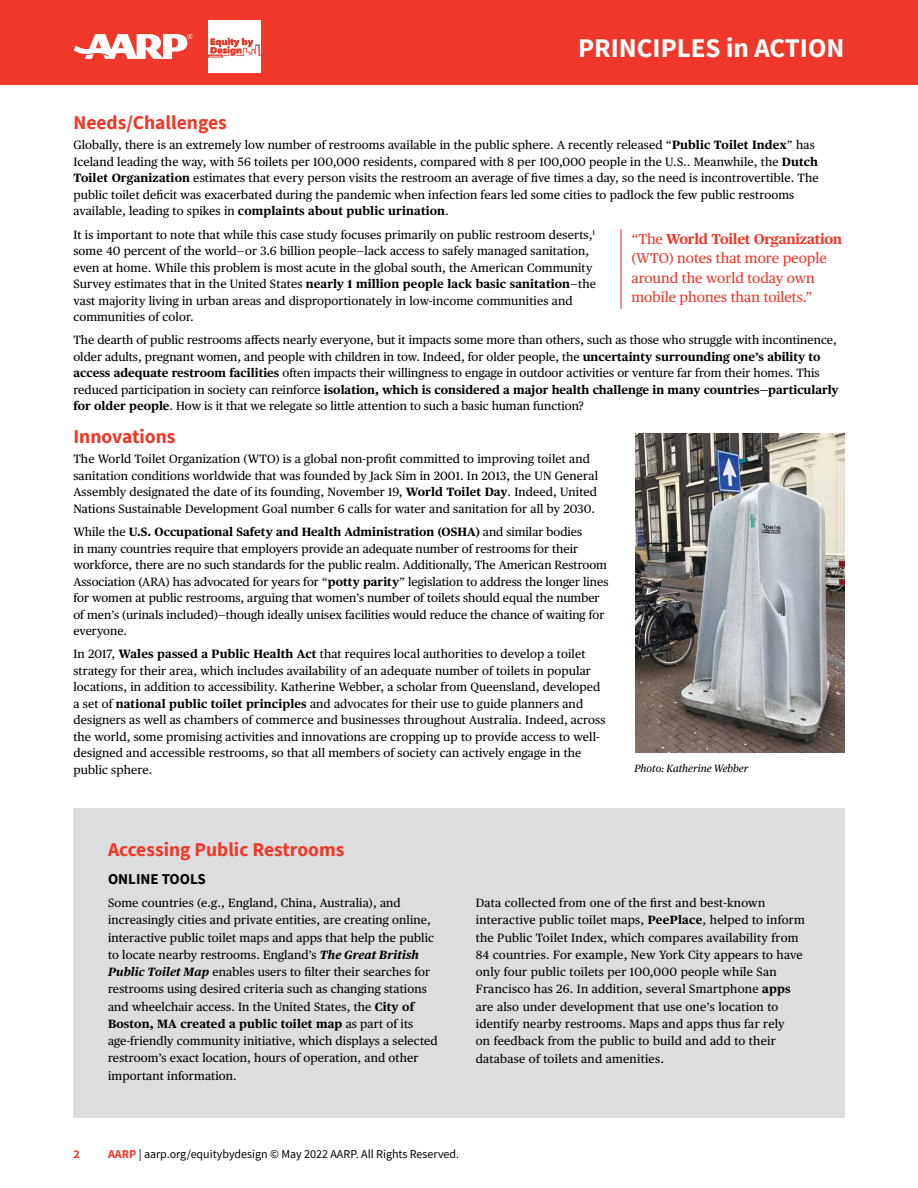
<style>
.page{position:relative;width:918px;height:1188px;background:#fff}
.page>*{position:absolute;margin:0;border:0;box-sizing:border-box;transform-origin:0 0}
.t1{font:700 27px "Source Sans Pro";color:#fff}
.t2{font:700 19.5px "Source Sans Pro";color:#ef3829}
.t3{font:700 15px "Source Sans Pro";color:#000}
.t4{font:14.25px/19.5px "Publico Text";color:#ef3829}
.t5{font:12px/16.5px "Publico Text";letter-spacing:.01em;color:#000}
.t6{font:12px "Source Sans Pro";color:#000}
.t7{font:700 12px "Source Sans Pro";color:#ef3829}
.t8{font:italic 10.5px "Publico Text";color:#000}
.s1{font-weight:700}
.s2{font-weight:700;font-style:italic}
.s3{font-weight:700;color:#ef3829}
</style>
<div class="page">
<div style="left:0;top:0;width:918px;height:85px;background:#ef3829"></div>
<svg style="left:74px;top:34px;width:118px;height:25px"></svg>
<img style="left:209px;top:21px;width:52px;height:51px">
<div style="left:73px;top:808px;width:771px;height:310px;background:#dcddde"></div>
<hr style="left:620px;top:229px;width:2px;height:80px;background:#ef3829">
<img style="left:635px;top:433px;width:210px;height:320px">
<h1 class="t1" style="left:578px;top:29px;width:268px">PRINCIPLES in ACTION</h1>
<h2 class="t2" style="left:73px;top:110px;width:155px">Needs/Challenges</h2>
<p class="t5" style="left:73px;top:136px;width:747px">Globally, there is an extremely low number of restrooms available in the public sphere. A recently released “<span class="s1">Public Toilet Index</span>” has Iceland leading the way, with 56 toilets per 100,000 residents, compared with 8 per 100,000 people in the U.S.. Meanwhile, the <span class="s1">Dutch Toilet Organization</span> estimates that every person visits the restroom an average of five times a day, so the need is incontrovertible. The public toilet deficit was exacerbated during the pandemic when infection fears led some cities to padlock the few public restrooms available, leading to spikes in <span class="s1">complaints about public urination</span>.</p>
<p class="t5" style="left:73px;top:225px;width:524px">It is important to note that while this case study focuses primarily on public restroom deserts,<sup>1 </sup>some 40 percent of the world—or 3.6 billion people—lack access to safely managed sanitation, even at home. While this problem is most acute in the global south, the American Community Survey estimates that in the United States <span class="s1">nearly 1 million people lack basic sanitation</span>—the vast majority living in urban areas and disproportionately in low-income communities and communities of color.</p>
<p class="t5" style="left:73px;top:331px;width:767px">The dearth of public restrooms affects nearly everyone, but it impacts some more than others, such as those who struggle with incontinence, older adults, pregnant women, and people with children in tow. Indeed, for older people, the <span class="s1">uncertainty surrounding one’s ability to access adequate restroom facilities</span> often impacts their willingness to engage in outdoor activities or venture far from their homes. This reduced participation in society can reinforce <span class="s1">isolation, which is considered a major health challenge in many countries—particularly for older people</span>. How is it that we relegate so little attention to such a basic human function?</p>
<p class="t4" style="left:632px;top:228px;width:212px">“The <span class="s1">World Toilet Organization </span>(WTO) notes that more people around the world today own mobile phones than toilets.”</p>
<h2 class="t2" style="left:73px;top:424px;width:104px">Innovations</h2>
<p class="t5" style="left:73px;top:450px;width:526px">The World Toilet Organization (WTO) is a global non-profit committed to improving toilet and sanitation conditions worldwide that was founded by Jack Sim in 2001. In 2013, the UN General Assembly designated the date of its founding, November 19, <span class="s1">World Toilet Day</span>. Indeed, United Nations Sustainable Development Goal number 6 calls for water and sanitation for all by 2030.</p>
<p class="t5" style="left:73px;top:523px;width:537px">While the <span class="s1">U.S. Occupational Safety and Health Administration (OSHA)</span> and similar bodies<br>in many countries require that employers provide an adequate number of restrooms for their workforce, there are no such standards for the public realm. Additionally, The American Restroom Association (ARA) has advocated for years for “<span class="s1">potty parity</span>” legislation to address the longer lines for women at public restrooms, arguing that women’s number of toilets should equal the number of men’s (urinals included)—though ideally unisex facilities would reduce the chance of waiting for everyone.</p>
<p class="t5" style="left:73px;top:645px;width:534px">In 2017, <span class="s1">Wales passed a Public Health Act</span> that requires local authorities to develop a toilet strategy for their area, which includes availability of an adequate number of toilets in popular locations, in addition to accessibility. Katherine Webber, a scholar from Queensland, developed a set of <span class="s1">national public toilet principles</span> and advocates for their use to guide planners and designers as well as chambers of commerce and businesses throughout Australia. Indeed, across the world, some promising activities and innovations are cropping up to provide access to well&shy;designed and accessible restrooms, so that all members of society can actively engage in the public sphere.</p>
<h2 class="t2" style="left:108px;top:836px;width:238px">Accessing Public Restrooms</h2>
<p class="t3" style="left:108px;top:869px;width:99px">ONLINE TOOLS</p>
<p class="t8" style="left:634px;top:760px;width:115px">Photo: Katherine Webber</p>
<p class="t5" style="left:108px;top:894px;width:331px;line-height:17.2px">Some countries (e.g., England, China, Australia), and increasingly cities and private entities, are creating online, interactive public toilet maps and apps that help the public to locate nearby restrooms. England’s <span class="s2">The Great British Public Toilet Map</span> enables users to filter their searches for restrooms using desired criteria such as changing stations and wheelchair access. In the United States, the <span class="s1">City of Boston, MA created a public toilet map</span> as part of its age-friendly community initiative, which displays a selected restroom’s exact location, hours of operation, and other important information.</p>
<p class="t5" style="left:476px;top:894px;width:331px;line-height:17.4px">Data collected from one of the first and best-known interactive public toilet maps, <span class="s1">PeePlace</span>, helped to inform the Public Toilet Index, which compares availability from 84 countries. For example, New York City appears to have only four public toilets per 100,000 people while San Francisco has 26. In addition, several Smartphone <span class="s1">apps </span>are also under development that use one’s location to identify nearby restrooms. Maps and apps thus far rely<br>on feedback from the public to build and add to their database of toilets and amenities.</p>
<p class="t7" style="left:74px;top:1146px;width:8px">2</p>
<p class="t6" style="left:108px;top:1146px;width:353px"><span class="s3">AARP</span> | aarp.org/equitybydesign © May 2022 AARP. All Rights Reserved.</p>
</div>
